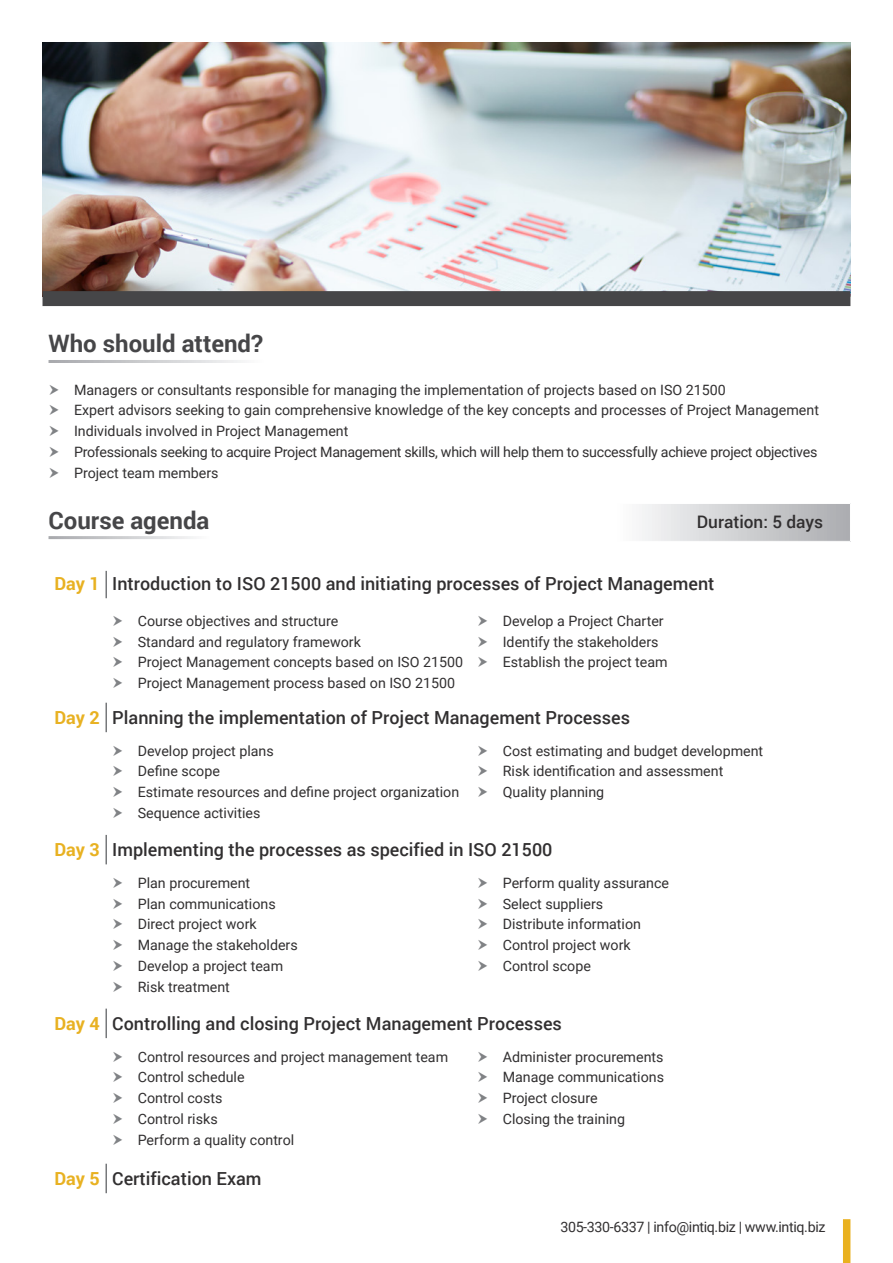
<style>
.page{position:relative;width:893px;height:1263px;background:#fff}
.page>*{position:absolute;margin:0;border:0;box-sizing:border-box;transform-origin:0 0}
.t1{font:700 24px "Roboto";color:#464648}
.t2{font:500 18px "Roboto";color:#312f30}
.t3{font:700 18px "Roboto";letter-spacing:-.005em;color:#e8b121}
.t4{font:500 17.25px "Roboto";color:#312f30}
.Bullet_Points{font:14.25px "Roboto";color:#312f30}
.Bullet_Points-2{font:14.25px "Roboto";letter-spacing:-.02em;color:#312f30}
.Bullet_Points-3{font:14.25px "Roboto";letter-spacing:-.025em;color:#312f30}
</style>
<div class="page">
<img style="left:43px;top:43px;width:807px;height:248px">
<div style="left:43px;top:291px;width:807px;height:15px;background:#464648"></div>
<svg style="left:642px;top:504px;width:208px;height:37px;background:#cecfd1"></svg>
<hr style="left:105px;top:571px;width:2px;height:27px;background:#76787b">
<hr style="left:105px;top:703px;width:2px;height:29px;background:#76787b">
<hr style="left:105px;top:835px;width:2px;height:29px;background:#76787b">
<hr style="left:105px;top:1008px;width:2px;height:30px;background:#76787b">
<hr style="left:105px;top:1164px;width:2px;height:29px;background:#76787b">
<div style="left:843px;top:1219px;width:7px;height:44px;background:#e9b11f"></div>
<p class="t1" style="left:49px;top:327px;width:216px">Who should attend?</p>
<p class="Bullet_Points" style="left:74px;top:380px;width:653px">Managers or consultants responsible for managing the implementation of projects based on ISO 21500</p>
<p class="Bullet_Points" style="left:74px;top:400px;width:746px">Expert advisors seeking to gain comprehensive knowledge of the key concepts and processes of Project Management</p>
<p class="Bullet_Points" style="left:74px;top:421px;width:276px">Individuals involved in Project Management</p>
<p class="Bullet_Points-2" style="left:74px;top:442px;width:745px">Professionals seeking to acquire Project Management skills, which will help them to successfully achieve project objectives</p>
<p class="Bullet_Points" style="left:74px;top:463px;width:146px">Project team members</p>
<p class="t1" style="left:49px;top:503px;width:162px">Course agenda</p>
<p class="t4" style="left:697px;top:509px;width:128px">Duration: 5 days</p>
<p class="t3" style="left:55px;top:571px;width:47px">Day 1</p>
<p class="t2" style="left:112px;top:571px;width:604px">Introduction to ISO 21500 and initiating processes of Project Management</p>
<p class="Bullet_Points" style="left:138px;top:611px;width:202px">Course objectives and structure</p>
<p class="Bullet_Points" style="left:138px;top:632px;width:225px">Standard and regulatory framework</p>
<p class="Bullet_Points" style="left:138px;top:652px;width:327px">Project Management concepts based on ISO 21500</p>
<p class="Bullet_Points" style="left:138px;top:673px;width:319px">Project Management process based on ISO 21500</p>
<p class="Bullet_Points" style="left:503px;top:611px;width:163px">Develop a Project Charter</p>
<p class="Bullet_Points" style="left:503px;top:632px;width:157px">Identify the stakeholders</p>
<p class="Bullet_Points" style="left:503px;top:652px;width:166px">Establish the project team</p>
<p class="t3" style="left:55px;top:704px;width:47px">Day 2</p>
<p class="t2" style="left:112px;top:705px;width:519px">Planning the implementation of Project Management Processes</p>
<p class="Bullet_Points" style="left:138px;top:740px;width:138px">Develop project plans</p>
<p class="Bullet_Points" style="left:138px;top:761px;width:84px">Define scope</p>
<p class="Bullet_Points" style="left:138px;top:782px;width:323px">Estimate resources and define project organization</p>
<p class="Bullet_Points" style="left:138px;top:803px;width:124px">Sequence activities</p>
<p class="Bullet_Points" style="left:503px;top:740px;width:262px">Cost estimating and budget development</p>
<p class="Bullet_Points" style="left:503px;top:761px;width:222px">Risk identification and assessment</p>
<p class="Bullet_Points" style="left:503px;top:782px;width:103px">Quality planning</p>
<p class="t3" style="left:55px;top:837px;width:47px">Day 3</p>
<p class="t2" style="left:112px;top:837px;width:442px">Implementing the processes as specified in ISO 21500</p>
<p class="Bullet_Points" style="left:138px;top:873px;width:114px">Plan procurement</p>
<p class="Bullet_Points" style="left:138px;top:893px;width:139px">Plan communications</p>
<p class="Bullet_Points" style="left:138px;top:914px;width:120px">Direct project work</p>
<p class="Bullet_Points" style="left:138px;top:935px;width:162px">Manage the stakeholders</p>
<p class="Bullet_Points" style="left:138px;top:956px;width:147px">Develop a project team</p>
<p class="Bullet_Points" style="left:138px;top:976px;width:94px">Risk treatment</p>
<p class="Bullet_Points" style="left:503px;top:873px;width:168px">Perform quality assurance</p>
<p class="Bullet_Points" style="left:503px;top:893px;width:102px">Select suppliers</p>
<p class="Bullet_Points" style="left:503px;top:914px;width:140px">Distribute information</p>
<p class="Bullet_Points" style="left:503px;top:935px;width:129px">Control project work</p>
<p class="Bullet_Points" style="left:503px;top:956px;width:90px">Control scope</p>
<p class="t3" style="left:55px;top:1010px;width:47px">Day 4</p>
<p class="t2" style="left:112px;top:1010px;width:451px">Controlling and closing Project Management Processes</p>
<p class="Bullet_Points" style="left:138px;top:1046px;width:312px">Control resources and project management team</p>
<p class="Bullet_Points" style="left:138px;top:1067px;width:108px">Control schedule</p>
<p class="Bullet_Points" style="left:138px;top:1088px;width:86px">Control costs</p>
<p class="Bullet_Points" style="left:138px;top:1109px;width:81px">Control risks</p>
<p class="Bullet_Points" style="left:138px;top:1129px;width:158px">Perform a quality control</p>
<p class="Bullet_Points" style="left:503px;top:1046px;width:162px">Administer procurements</p>
<p class="Bullet_Points" style="left:503px;top:1067px;width:163px">Manage communications</p>
<p class="Bullet_Points" style="left:503px;top:1088px;width:96px">Project closure</p>
<p class="Bullet_Points" style="left:503px;top:1109px;width:124px">Closing the training</p>
<p class="t3" style="left:55px;top:1165px;width:47px">Day 5</p>
<p class="t2" style="left:112px;top:1165px;width:151px">Certification Exam</p>
<p class="Bullet_Points-3" style="left:560px;top:1217px;width:267px">305-330-6337 | info@intiq.biz | www.intiq.biz</p>
</div>
